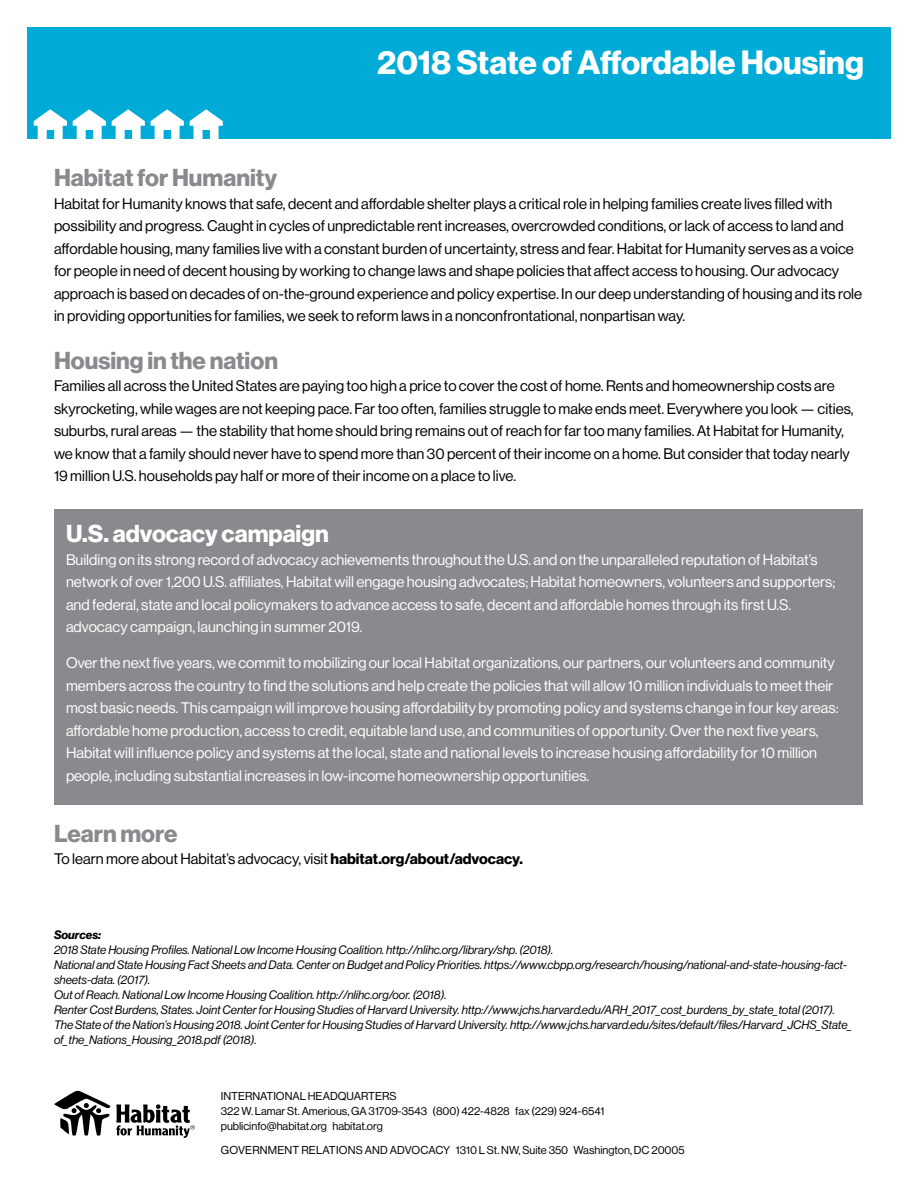
<style>
.page{position:relative;width:918px;height:1188px;background:#fff}
.page>*{position:absolute;margin:0;border:0;box-sizing:border-box;transform-origin:0 0}
.t1{font:33px "N Haas Grotesk DS Pro 75 Bd";color:#fff}
.t2{font:24px "N Haas Grotesk DS Pro 75 Bd";color:#898a8d}
.t3{font:24px "N Haas Grotesk DS Pro 75 Bd";color:#fff}
.t4{font:15px/22.5px "N Haas Grotesk DS Pro 55 Rg";color:#000}
.t5{font:15px/22.5px "N Haas Grotesk DS Pro 55 Rg";color:#fff}
.t6{font:12px/15px "N Haas Grotesk DS Pro 56 It";color:#000}
.t7{font:12px "N Haas Grotesk DS Pro 76 Bd It";color:#000}
.t8{font:11.25px/15.5px "N Haas Grotesk DS Pro 55 Rg";color:#000}
.s1{font-family:"N Haas Grotesk DS Pro 75 Bd"}
</style>
<div class="page">
<div style="left:27px;top:27px;width:864px;height:112px;background:#00acd7"></div>
<svg style="left:34px;top:109px;width:33px;height:30px"></svg>
<svg style="left:73px;top:109px;width:33px;height:30px"></svg>
<svg style="left:151px;top:109px;width:33px;height:30px"></svg>
<svg style="left:112px;top:109px;width:33px;height:30px"></svg>
<svg style="left:190px;top:109px;width:33px;height:30px"></svg>
<div style="left:55px;top:509px;width:808px;height:296px;background:#898a8d"></div>
<svg style="left:54px;top:1091px;width:141px;height:47px"></svg>
<h1 class="t1" style="left:377px;top:44px;width:488px">2018 State of Affordable Housing</h1>
<h2 class="t2" style="left:54px;top:164px;width:225px">Habitat for Humanity</h2>
<p class="t4" style="left:54px;top:192px;width:810px">Habitat for Humanity knows that safe, decent and affordable shelter plays a critical role in helping families create lives filled with possibility and progress. Caught in cycles of unpredictable rent increases, overcrowded conditions, or lack of access to land and affordable housing, many families live with a constant burden of uncertainty, stress and fear. Habitat for Humanity serves as a voice for people in need of decent housing by working to change laws and shape policies that affect access to housing. Our advocacy approach is based on decades of on-the-ground experience and policy expertise. In our deep understanding of housing and its role in providing opportunities for families, we seek to reform laws in a nonconfrontational, nonpartisan way.</p>
<h2 class="t2" style="left:54px;top:346px;width:226px">Housing in the nation</h2>
<p class="t4" style="left:54px;top:375px;width:801px">Families all across the United States are paying too high a price to cover the cost of home. Rents and homeownership costs are skyrocketing, while wages are not keeping pace. Far too often, families struggle to make ends meet. Everywhere you look — cities, suburbs, rural areas — the stability that home should bring remains out of reach for far too many families. At Habitat for Humanity, we know that a family should never have to spend more than 30 percent of their income on a home. But consider that today nearly 19 million U.S. households pay half or more of their income on a place to live.</p>
<h2 class="t3" style="left:66px;top:520px;width:264px">U.S. advocacy campaign</h2>
<p class="t5" style="left:66px;top:548px;width:771px">Building on its strong record of advocacy achievements throughout the U.S. and on the unparalleled reputation of Habitat’s network of over 1,200 U.S. affiliates, Habitat will engage housing advocates; Habitat homeowners, volunteers and supporters; and federal, state and local policymakers to advance access to safe, decent and affordable homes through its first U.S. advocacy campaign, launching in summer 2019.</p>
<p class="t5" style="left:66px;top:652px;width:774px">Over the next five years, we commit to mobilizing our local Habitat organizations, our partners, our volunteers and community members across the country to find the solutions and help create the policies that will allow 10 million individuals to meet their most basic needs. This campaign will improve housing affordability by promoting policy and systems change in four key areas: affordable home production, access to credit, equitable land use, and communities of opportunity. Over the next five years, Habitat will influence policy and systems at the local, state and national levels to increase housing affordability for 10 million people, including substantial increases in low-income homeownership opportunities.</p>
<h2 class="t2" style="left:54px;top:819px;width:125px">Learn more</h2>
<p class="t4" style="left:54px;top:848px;width:470px">To learn more about Habitat’s advocacy, visit <span class="s1">habitat.org/about/advocacy.</span></p>
<p class="t7" style="left:54px;top:927px;width:49px">Sources:</p>
<p class="t6" style="left:54px;top:942px;width:800px">2018 State Housing Profiles. National Low Income Housing Coalition. http://nlihc.org/library/shp. (2018).<br>National and State Housing Fact Sheets and Data. Center on Budget and Policy Priorities. https://www.cbpp.org/research/housing/national-and-state-housing-fact&shy;sheets-data. (2017).<br>Out of Reach. National Low Income Housing Coalition. http://nlihc.org/oor. (2018).<br>Renter Cost Burdens, States. Joint Center for Housing Studies of Harvard University. http://www.jchs.harvard.edu/ARH_2017_cost_burdens_by_state_total (2017).<br>The State of the Nation’s Housing 2018. Joint Center for Housing Studies of Harvard University. http://www.jchs.harvard.edu/sites/default/files/Harvard_JCHS_State_ of_the_Nations_Housing_2018.pdf (2018).</p>
<p class="t8" style="left:221px;top:1088px;width:385px">INTERNATIONAL HEADQUARTERS<br>322 W. Lamar St. Amerious, GA 31709-3543 (800) 422-4828 fax (229) 924-6541 publicinfo@habitat.org habitat.org</p>
<p class="t8" style="left:221px;top:1142px;width:465px">GOVERNMENT RELATIONS AND ADVOCACY 1310 L St. NW, Suite 350 Washington, DC 20005</p>
</div>
